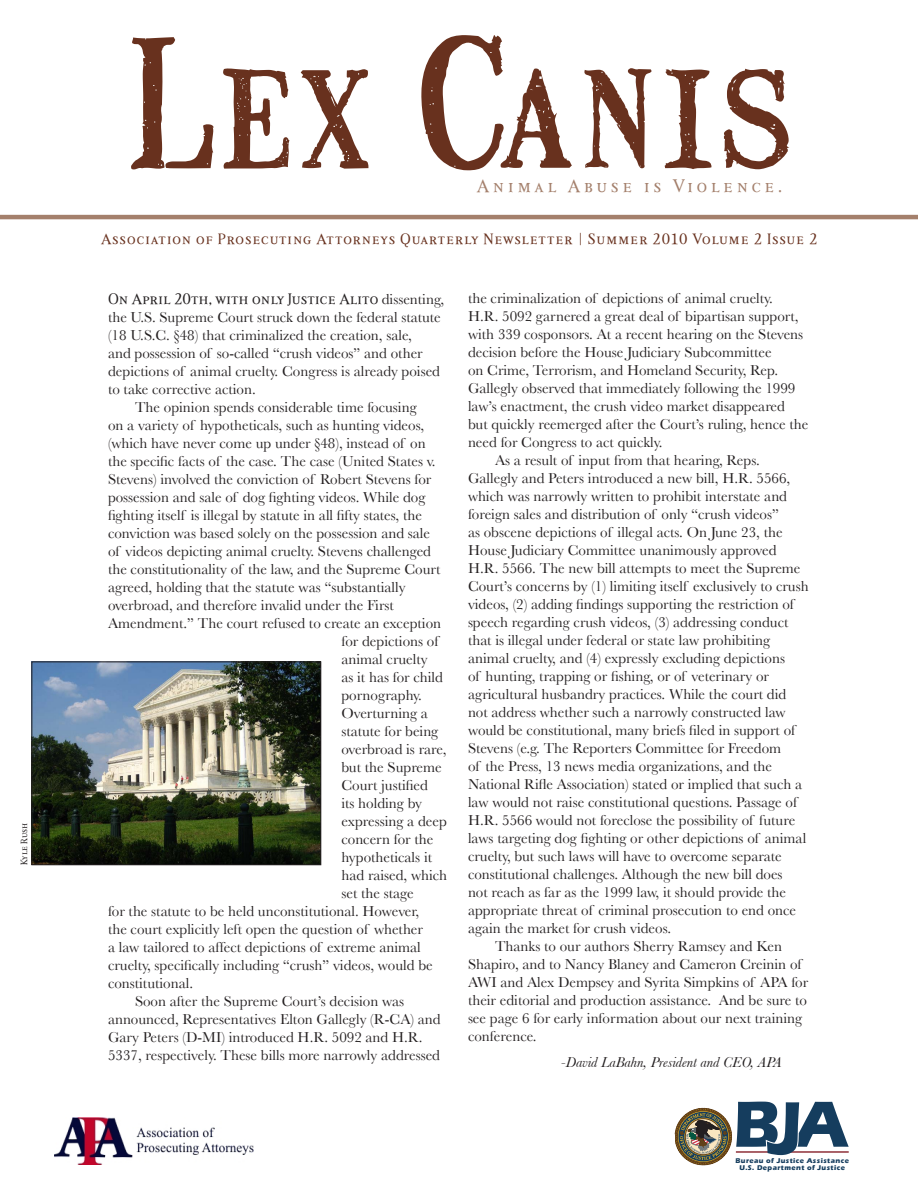
<style>
.page{position:relative;width:918px;height:1188px;background:#fff}
.page>*{position:absolute;margin:0;border:0;box-sizing:border-box;transform-origin:0 0}
.t1{font:167.1px "Mailart Rubberstamp";letter-spacing:.015em;color:#68311e}
.t2{font:18px "Alita Small Caps";letter-spacing:.2em;color:#a4806c}
.t3{font:15px "Baskerville";color:#231f20}
.t4{font:15px "Alita Small Caps";color:#231f20}
.t5{font:italic 15px "Baskerville";color:#231f20}
.t6{font:14.85px "Alita Small Caps";letter-spacing:.05em;color:#68311e}
.t7{font:9px "Alita Small Caps";color:#231f20}
.t8{font:700 7.05px/7.1px "Eras ITC";letter-spacing:.06em;color:#153d5e;text-align:center}
.s1{font-family:"Baskerville"}
</style>
<div class="page">
<img style="left:54px;top:1118px;width:200px;height:46px">
<hr style="left:0;top:215px;width:918px;height:4px;background:#a4806c">
<svg style="left:675px;top:1102px;width:174px;height:63px"></svg>
<img style="left:33px;top:664px;width:286px;height:199px">
<div style="left:31px;top:662px;width:290px;height:203px;border:1px solid #231f20"></div>
<p class="t7" style="left:19px;top:865px;width:44px;rotate:-90deg">Kyle Rush</p>
<h1 class="t1" style="left:125px;top:-9px;width:667px">Lex Canis</h1>
<p class="t2" style="left:477px;top:176px;width:307px">Animal Abuse is Violence.</p>
<p class="t6" style="left:101px;top:230px;width:718px">Association of Prosecuting Attorneys Quarterly Newsletter | Summer 2010 Volume 2 Issue 2</p>
<p class="t4" style="left:108px;top:290px;width:338px">On April 20th, with only Justice Alito <span class="s1">dissenting,</span></p>
<p class="t3" style="left:108px;top:308px;width:334px">the U.S. Supreme Court struck down the federal statute</p>
<p class="t3" style="left:108px;top:326px;width:305px">(18 U.S.C. §48) that criminalized the creation, sale,</p>
<p class="t3" style="left:108px;top:344px;width:316px">and possession of so-called “crush videos” and other</p>
<p class="t3" style="left:108px;top:362px;width:334px">depictions of animal cruelty. Congress is already poised</p>
<p class="t3" style="left:108px;top:380px;width:149px">to take corrective action.</p>
<p class="t3" style="left:135px;top:398px;width:283px">The opinion spends considerable time focusing</p>
<p class="t3" style="left:108px;top:416px;width:318px">on a variety of hypotheticals, such as hunting videos,</p>
<p class="t3" style="left:108px;top:434px;width:319px">(which have never come up under §48), instead of on</p>
<p class="t3" style="left:108px;top:452px;width:329px">the specific facts of the case. The case (United States v.</p>
<p class="t3" style="left:108px;top:470px;width:325px">Stevens) involved the conviction of Robert Stevens for</p>
<p class="t3" style="left:108px;top:488px;width:319px">possession and sale of dog fighting videos. While dog</p>
<p class="t3" style="left:108px;top:506px;width:315px">fighting itself is illegal by statute in all fifty states, the</p>
<p class="t3" style="left:108px;top:524px;width:324px">conviction was based solely on the possession and sale</p>
<p class="t3" style="left:108px;top:542px;width:325px">of videos depicting animal cruelty. Stevens challenged</p>
<p class="t3" style="left:108px;top:560px;width:334px">the constitutionality of the law, and the Supreme Court</p>
<p class="t3" style="left:108px;top:578px;width:299px">agreed, holding that the statute was “substantially</p>
<p class="t3" style="left:108px;top:596px;width:288px">overbroad, and therefore invalid under the First</p>
<p class="t3" style="left:108px;top:614px;width:335px">Amendment.” The court refused to create an exception</p>
<p class="t3" style="left:341px;top:632px;width:99px">for depictions of</p>
<p class="t3" style="left:341px;top:650px;width:88px">animal cruelty</p>
<p class="t3" style="left:341px;top:668px;width:103px">as it has for child</p>
<p class="t3" style="left:341px;top:686px;width:82px">pornography.</p>
<p class="t3" style="left:341px;top:704px;width:88px">Overturning a</p>
<p class="t3" style="left:341px;top:722px;width:98px">statute for being</p>
<p class="t3" style="left:341px;top:740px;width:107px">overbroad is rare,</p>
<p class="t3" style="left:341px;top:758px;width:102px">but the Supreme</p>
<p class="t3" style="left:341px;top:776px;width:88px">Court justified</p>
<p class="t3" style="left:341px;top:794px;width:82px">its holding by</p>
<p class="t3" style="left:341px;top:812px;width:107px">expressing a deep</p>
<p class="t3" style="left:341px;top:830px;width:93px">concern for the</p>
<p class="t3" style="left:341px;top:848px;width:92px">hypotheticals it</p>
<p class="t3" style="left:341px;top:866px;width:107px">had raised, which</p>
<p class="t3" style="left:341px;top:884px;width:74px">set the stage</p>
<p class="t3" style="left:108px;top:902px;width:313px">for the statute to be held unconstitutional. However,</p>
<p class="t3" style="left:108px;top:920px;width:317px">the court explicitly left open the question of whether</p>
<p class="t3" style="left:108px;top:938px;width:314px">a law tailored to affect depictions of extreme animal</p>
<p class="t3" style="left:108px;top:956px;width:326px">cruelty, specifically including “crush” videos, would be</p>
<p class="t3" style="left:108px;top:974px;width:87px">constitutional.</p>
<p class="t3" style="left:135px;top:992px;width:271px">Soon after the Supreme Court’s decision was</p>
<p class="t3" style="left:108px;top:1010px;width:334px">announced, Representatives Elton Gallegly (R-CA) and</p>
<p class="t3" style="left:108px;top:1028px;width:316px">Gary Peters (D-MI) introduced H.R. 5092 and H.R.</p>
<p class="t3" style="left:108px;top:1046px;width:334px">5337, respectively. These bills more narrowly addressed</p>
<p class="t3" style="left:468px;top:289px;width:306px">the criminalization of depictions of animal cruelty.</p>
<p class="t3" style="left:468px;top:307px;width:332px">H.R. 5092 garnered a great deal of bipartisan support,</p>
<p class="t3" style="left:468px;top:325px;width:337px">with 339 cosponsors. At a recent hearing on the Stevens</p>
<p class="t3" style="left:468px;top:343px;width:305px">decision before the House Judiciary Subcommittee</p>
<p class="t3" style="left:468px;top:361px;width:312px">on Crime, Terrorism, and Homeland Security, Rep.</p>
<p class="t3" style="left:468px;top:379px;width:329px">Gallegly observed that immediately following the 1999</p>
<p class="t3" style="left:468px;top:397px;width:319px">law’s enactment, the crush video market disappeared</p>
<p class="t3" style="left:468px;top:415px;width:342px">but quickly reemerged after the Court’s ruling, hence the</p>
<p class="t3" style="left:468px;top:433px;width:196px">need for Congress to act quickly.</p>
<p class="t3" style="left:495px;top:451px;width:266px">As a result of input from that hearing, Reps.</p>
<p class="t3" style="left:468px;top:469px;width:324px">Gallegly and Peters introduced a new bill, H.R. 5566,</p>
<p class="t3" style="left:468px;top:487px;width:321px">which was narrowly written to prohibit interstate and</p>
<p class="t3" style="left:468px;top:505px;width:312px">foreign sales and distribution of only “crush videos”</p>
<p class="t3" style="left:468px;top:523px;width:316px">as obscene depictions of illegal acts. On June 23, the</p>
<p class="t3" style="left:468px;top:541px;width:310px">House Judiciary Committee unanimously approved</p>
<p class="t3" style="left:468px;top:559px;width:334px">H.R. 5566. The new bill attempts to meet the Supreme</p>
<p class="t3" style="left:468px;top:577px;width:342px">Court’s concerns by (1) limiting itself exclusively to crush</p>
<p class="t3" style="left:468px;top:595px;width:328px">videos, (2) adding findings supporting the restriction of</p>
<p class="t3" style="left:468px;top:613px;width:322px">speech regarding crush videos, (3) addressing conduct</p>
<p class="t3" style="left:468px;top:631px;width:304px">that is illegal under federal or state law prohibiting</p>
<p class="t3" style="left:468px;top:649px;width:319px">animal cruelty, and (4) expressly excluding depictions</p>
<p class="t3" style="left:468px;top:667px;width:303px">of hunting, trapping or fishing, or of veterinary or</p>
<p class="t3" style="left:468px;top:685px;width:320px">agricultural husbandry practices. While the court did</p>
<p class="t3" style="left:468px;top:703px;width:319px">not address whether such a narrowly constructed law</p>
<p class="t3" style="left:468px;top:721px;width:329px">would be constitutional, many briefs filed in support of</p>
<p class="t3" style="left:468px;top:739px;width:315px">Stevens (e.g. The Reporters Committee for Freedom</p>
<p class="t3" style="left:468px;top:757px;width:306px">of the Press, 13 news media organizations, and the</p>
<p class="t3" style="left:468px;top:775px;width:336px">National Rifle Association) stated or implied that such a</p>
<p class="t3" style="left:468px;top:793px;width:331px">law would not raise constitutional questions. Passage of</p>
<p class="t3" style="left:468px;top:811px;width:329px">H.R. 5566 would not foreclose the possibility of future</p>
<p class="t3" style="left:468px;top:829px;width:340px">laws targeting dog fighting or other depictions of animal</p>
<p class="t3" style="left:468px;top:847px;width:315px">cruelty, but such laws will have to overcome separate</p>
<p class="t3" style="left:468px;top:865px;width:316px">constitutional challenges. Although the new bill does</p>
<p class="t3" style="left:468px;top:883px;width:320px">not reach as far as the 1999 law, it should provide the</p>
<p class="t3" style="left:468px;top:901px;width:330px">appropriate threat of criminal prosecution to end once</p>
<p class="t3" style="left:468px;top:919px;width:205px">again the market for crush videos.</p>
<p class="t3" style="left:495px;top:937px;width:289px">Thanks to our authors Sherry Ramsey and Ken</p>
<p class="t3" style="left:468px;top:955px;width:335px">Shapiro, and to Nancy Blaney and Cameron Creinin of</p>
<p class="t3" style="left:468px;top:973px;width:342px">AWI and Alex Dempsey and Syrita Simpkins of APA for</p>
<p class="t3" style="left:468px;top:991px;width:341px">their editorial and production assistance. And be sure to</p>
<p class="t3" style="left:468px;top:1009px;width:336px">see page 6 for early information about our next training</p>
<p class="t3" style="left:468px;top:1027px;width:70px">conference.</p>
<p class="t5" style="left:561px;top:1054px;width:222px">-David LaBahn, President and CEO, APA</p>
<p class="t8" style="left:736px;top:1157px;width:115px">Bureau of Justice Assistance<br>U.S. Department of Justice</p>
</div>
